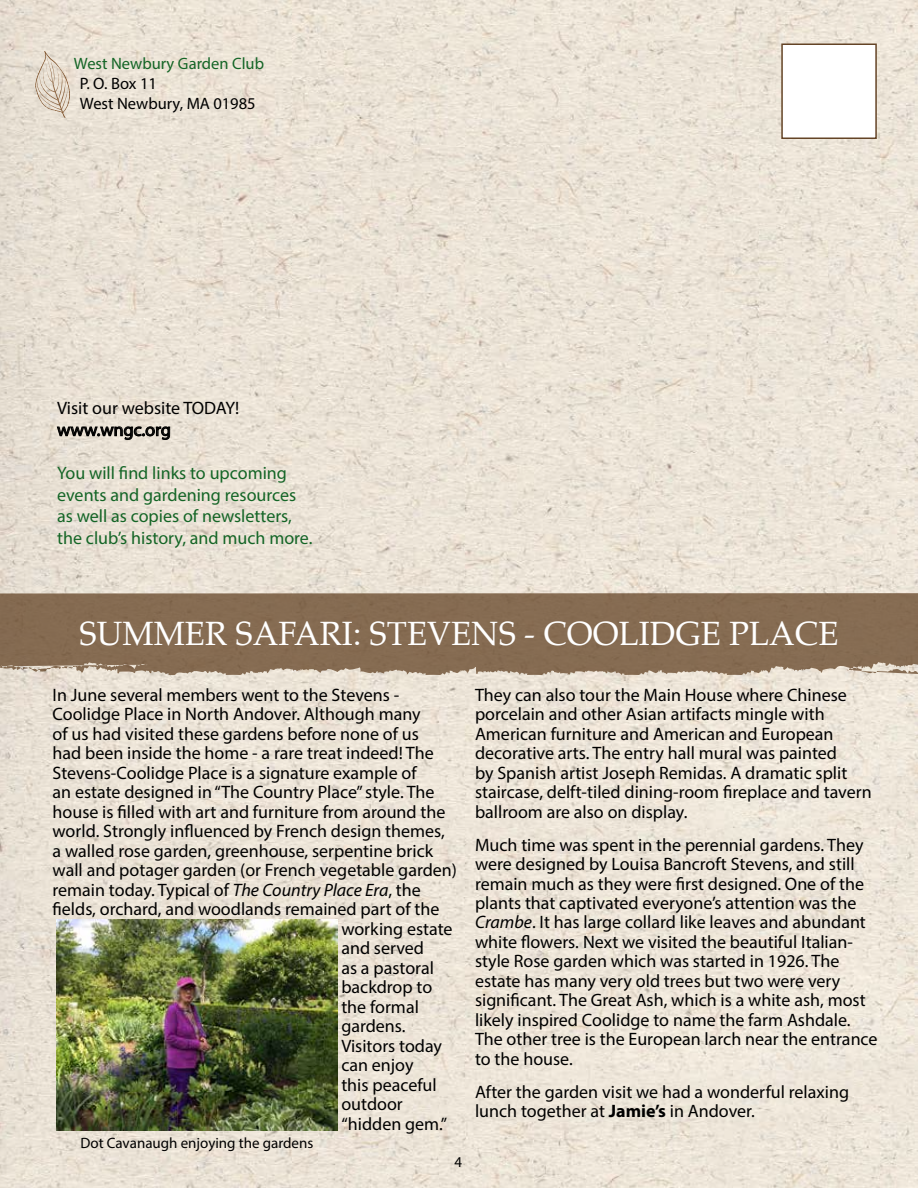
<style>
.page{position:relative;width:918px;height:1188px;background:#fff}
.page>*{position:absolute;margin:0;border:0;box-sizing:border-box;transform-origin:0 0}
.t1{font:33px "Palatino";color:#fff}
.t2{font:18px/19.5px "Myriad Pro";color:#000}
.t3{font:18px/21.6px "Myriad Pro";color:#146526}
.t4{font:16.5px/20.2px "Myriad Pro";color:#000}
.t5{font:16.5px "Myriad Pro";color:#146526}
.t6{font:15px "Myriad Pro";color:#000}
.s1{font-style:italic}
.s2{font-weight:700}
</style>
<div class="page">
<img style="left:0;top:0;width:918px;height:1188px">
<div style="left:781px;top:44px;width:96px;height:95px;background:#fff;border:2px solid #644426"></div>
<svg style="left:35px;top:51px;width:35px;height:67px;background:#dcd0c0"></svg>
<svg style="left:0;top:572px;width:918px;height:104px;background:#9f8973"></svg>
<svg style="left:57px;top:423px;width:113px;height:25px;background:#b8b2a8"></svg>
<img style="left:56px;top:920px;width:282px;height:211px">
<p class="t5" style="left:74px;top:53px;width:192px">West Newbury Garden Club</p>
<p class="t4" style="left:80px;top:73px;width:177px">P. O. Box 11<br>West Newbury, MA 01985</p>
<p class="t2" style="left:57px;top:397px;width:184px;line-height:21.6px">Visit our website TODAY! www.wngc.org</p>
<p class="t3" style="left:57px;top:462px;width:257px">You will find links to upcoming events and gardening resources as well as copies of newsletters, the club’s history, and much more.</p>
<h1 class="t1" style="left:79px;top:606px;width:761px">SUMMER SAFARI: STEVENS - COOLIDGE PLACE</h1>
<p class="t2" style="left:53px;top:685px;width:348px">In June several members went to the Stevens -</p>
<p class="t2" style="left:53px;top:704px;width:370px">Coolidge Place in North Andover. Although many</p>
<p class="t2" style="left:53px;top:724px;width:368px">of us had visited these gardens before none of us</p>
<p class="t2" style="left:53px;top:743px;width:383px">had been inside the home - a rare treat indeed! The</p>
<p class="t2" style="left:53px;top:763px;width:366px">Stevens-Coolidge Place is a signature example of</p>
<p class="t2" style="left:53px;top:782px;width:384px">an estate designed in “The Country Place” style. The</p>
<p class="t2" style="left:53px;top:802px;width:394px">house is filled with art and furniture from around the</p>
<p class="t2" style="left:53px;top:821px;width:394px">world. Strongly influenced by French design themes,</p>
<p class="t2" style="left:53px;top:841px;width:382px">a walled rose garden, greenhouse, serpentine brick</p>
<p class="t2" style="left:53px;top:860px;width:406px">wall and potager garden (or French vegetable garden)</p>
<p class="t2" style="left:53px;top:880px;width:370px">remain today. Typical of <span class="s1">The Country Place Era</span>, the</p>
<p class="t2" style="left:53px;top:899px;width:388px">fields, orchard, and woodlands remained part of the</p>
<p class="t2" style="left:341px;top:919px;width:113px">working estate</p>
<p class="t2" style="left:341px;top:938px;width:84px">and served</p>
<p class="t2" style="left:341px;top:958px;width:94px">as a pastoral</p>
<p class="t2" style="left:341px;top:977px;width:92px">backdrop to</p>
<p class="t2" style="left:341px;top:997px;width:79px">the formal</p>
<p class="t2" style="left:341px;top:1016px;width:66px">gardens.</p>
<p class="t2" style="left:341px;top:1036px;width:102px">Visitors today</p>
<p class="t2" style="left:341px;top:1055px;width:74px">can enjoy</p>
<p class="t2" style="left:341px;top:1074px;width:97px">this peaceful</p>
<p class="t2" style="left:341px;top:1094px;width:63px">outdoor</p>
<p class="t2" style="left:341px;top:1113px;width:107px">“hidden gem.”</p>
<p class="t6" style="left:81px;top:1134px;width:234px">Dot Cavanaugh enjoying the gardens</p>
<p class="t6" style="left:454px;top:1153px;width:9px">4</p>
<p class="t2" style="left:475px;top:684px;width:398px">They can also tour the Main House where Chinese porcelain and other Asian artifacts mingle with American furniture and American and European decorative arts. The entry hall mural was painted<br>by Spanish artist Joseph Remidas. A dramatic split staircase, delft-tiled dining-room fireplace and tavern ballroom are also on display.</p>
<p class="t2" style="left:475px;top:834px;width:404px">Much time was spent in the perennial gardens. They were designed by Louisa Bancroft Stevens, and still remain much as they were first designed. One of the plants that captivated everyone’s attention was the <span class="s1">Crambe</span>. It has large collard like leaves and abundant white flowers. Next we visited the beautiful Italian&shy;style Rose garden which was started in 1926. The estate has many very old trees but two were very significant. The Great Ash, which is a white ash, most likely inspired Coolidge to name the farm Ashdale.<br>The other tree is the European larch near the entrance to the house.</p>
<p class="t2" style="left:475px;top:1082px;width:376px">After the garden visit we had a wonderful relaxing lunch together at <span class="s2">Jamie’s</span> in Andover.</p>
</div>
